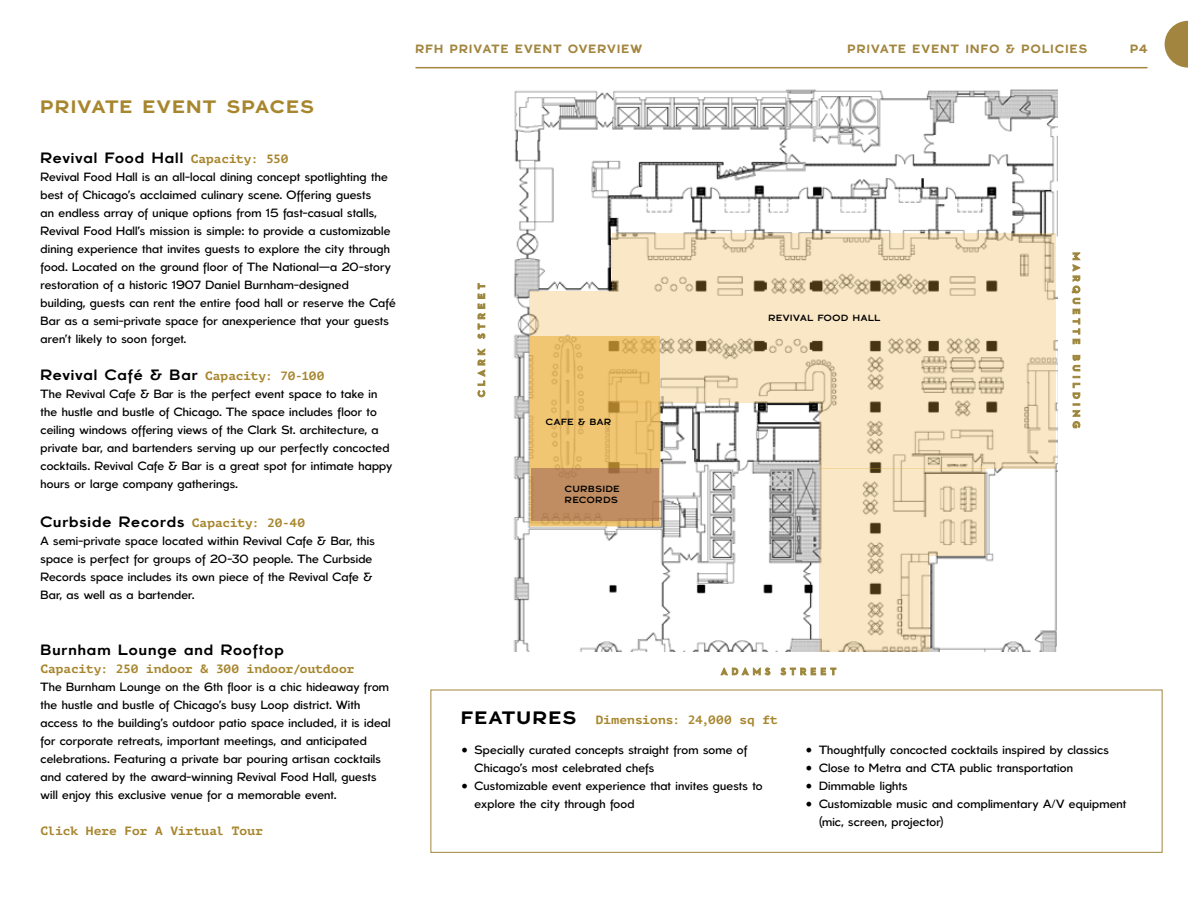
<style>
.page{position:relative;width:1188px;height:918px;background:#fff}
.page>*{position:absolute;margin:0;border:0;box-sizing:border-box;transform-origin:0 0}
.t1{font:700 18px "BN Bergen";letter-spacing:.085em;color:#a7862e;scale:1.07 1}
.t2{font:15px "BN Bergen";letter-spacing:.055em;color:#000;scale:1.07 1}
.t3{font:300 12px/18px "BN Bergen";letter-spacing:.015em;color:#000}
.t4{font:700 12px "PT Mono";letter-spacing:.005em;color:#a7862e;scale:1.07 1}
.t5{font:700 12px "BN Bergen";letter-spacing:.1em;color:#a2853e}
.t6{font:9px/10.5px "BN Bergen";letter-spacing:.07em;color:#000;scale:1.07 1}
.s1{font-family:"PT Mono";font-weight:700;font-size:12px;color:#a7862e}
.s2{font-family:"BN Bergen";font-size:18px;color:#000}
.s3{font-family:"Minion Pro";font-weight:400;font-size:18px}
</style>
<div class="page">
<hr style="left:416px;top:67px;width:732px;height:1px;background:#a2853e">
<svg style="left:1165px;top:21px;width:23px;height:47px"></svg>
<div style="left:430px;top:690px;width:732px;height:163px;border:1px solid #a2853e"></div>
<img style="left:513px;top:89px;width:545px;height:562px">
<svg style="left:721px;top:668px;width:115px;height:7px"></svg>
<svg style="left:478px;top:284px;width:7px;height:113px"></svg>
<svg style="left:1072px;top:253px;width:8px;height:175px"></svg>
<svg style="left:612px;top:233px;width:443px;height:170px;background:#eedcba"></svg>
<svg style="left:819px;top:403px;width:236px;height:65px;background:#ecdab8"></svg>
<svg style="left:819px;top:468px;width:110px;height:184px;background:#eedcba"></svg>
<svg style="left:929px;top:468px;width:56px;height:88px;background:#ecdab8"></svg>
<div style="left:530px;top:291px;width:82px;height:235px;background:#f9e7c5"></div>
<svg style="left:660px;top:402px;width:1px;height:124px"></svg>
<svg style="left:531px;top:336px;width:129px;height:190px;background:#ebc06e"></svg>
<div style="left:531px;top:468px;width:128px;height:53px;background:#c08d62"></div>
<h1 class="t1" style="left:40px;top:97px;width:257px">PRIVATE EVENT SPACES</h1>
<p class="t2" style="left:40px;top:149px;width:233px">Revival Food Hall <span class="s1">Capacity: 550</span></p>
<p class="t3" style="left:40px;top:168px;width:357px">Revival Food Hall is an all-local dining concept spotlighting the best of Chicago’s acclaimed culinary scene. Offering guests<br>an endless array of unique options from 15 fast-casual stalls, Revival Food Hall’s mission is simple: to provide a customizable dining experience that invites guests to explore the city through food. Located on the ground floor of The National—a 20-story restoration of a historic 1907 Daniel Burnham-designed building, guests can rent the entire food hall or reserve the Café Bar as a semi-private space for anexperience that your guests aren’t likely to soon forget.</p>
<p class="t2" style="left:40px;top:367px;width:267px">Revival Café &amp; Bar <span class="s1">Capacity: 70-100</span></p>
<p class="t3" style="left:40px;top:385px;width:353px">The Revival Cafe &amp; Bar is the perfect event space to take in the hustle and bustle of Chicago. The space includes floor to ceiling windows offering views of the Clark St. architecture, a private bar, and bartenders serving up our perfectly concocted cocktails. Revival Cafe &amp; Bar is a great spot for intimate happy hours or large company gatherings.</p>
<p class="t2" style="left:40px;top:514px;width:249px">Curbside Records <span class="s1">Capacity: 20-40</span></p>
<p class="t3" style="left:40px;top:532px;width:336px">A semi-private space located within Revival Cafe &amp; Bar, this space is perfect for groups of 20-30 people. The Curbside Records space includes its own piece of the Revival Cafe &amp; Bar, as well as a bartender.</p>
<p class="t2" style="left:40px;top:641px;width:229px">Burnham Lounge and Rooftop</p>
<p class="t4" style="left:40px;top:661px;width:295px">Capacity: 250 indoor &amp; 300 indoor/outdoor</p>
<p class="t3" style="left:40px;top:678px;width:352px">The Burnham Lounge on the 6th floor is a chic hideaway from the hustle and bustle of Chicago’s busy Loop district. With access to the building’s outdoor patio space included, it is ideal for corporate retreats, important meetings, and anticipated celebrations. Featuring a private bar pouring artisan cocktails and catered by the award-winning Revival Food Hall, guests will enjoy this exclusive venue for a memorable event.</p>
<p class="t4" style="left:40px;top:823px;width:210px">Click Here For A Virtual Tour</p>
<p class="t5" style="left:416px;top:42px;width:228px">RFH PRIVATE EVENT OVERVIEW</p>
<p class="t5" style="left:848px;top:42px;width:241px">PRIVATE EVENT INFO &amp; POLICIES</p>
<p class="t5" style="left:1130px;top:42px;width:19px">P4</p>
<p class="t6" style="left:546px;top:417px;width:62px">CAFE &amp; BAR</p>
<p class="t6" style="left:565px;top:484px;width:53px">CURBSIDE<br>RECORDS</p>
<p class="t6" style="left:768px;top:313px;width:106px">REVIVAL FOOD HALL</p>
<p class="t4" style="left:461px;top:712px;width:297px"><span class="s2">FEATURES</span> Dimensions: 24,000 sq ft</p>
<p class="t3" style="left:475px;top:741px;width:274px;text-indent:-14px"><span class="s3">•</span> Specially curated concepts straight from some of<br>Chicago’s most celebrated chefs</p>
<p class="t3" style="left:475px;top:777px;width:290px;text-indent:-14px"><span class="s3">•</span> Customizable event experience that invites guests to explore the city through food</p>
<p class="t3" style="left:806px;top:741px;width:305px"><span class="s3">•</span> Thoughtfully concocted cocktails inspired by classics</p>
<p class="t3" style="left:806px;top:759px;width:269px"><span class="s3">•</span> Close to Metra and CTA public transportation</p>
<p class="t3" style="left:806px;top:777px;width:104px"><span class="s3">•</span> Dimmable lights</p>
<p class="t3" style="left:819px;top:795px;width:309px;text-indent:-14px"><span class="s3">•</span> Customizable music and complimentary A/V equipment (mic, screen, projector)</p>
</div>
